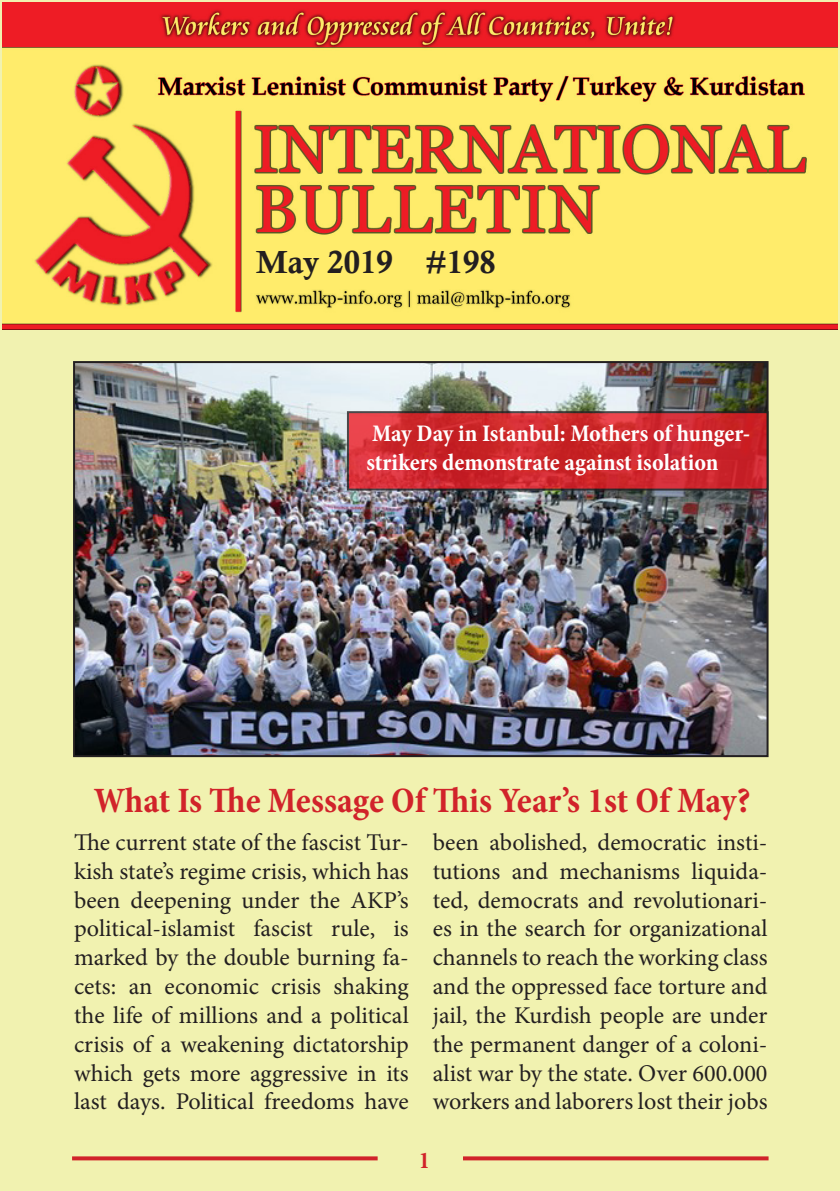
<style>
.page{position:relative;width:840px;height:1191px;background:#fff}
.page>*{position:absolute;margin:0;border:0;box-sizing:border-box;transform-origin:0 0}
.t1{font:700 condensed 36px "Minion Pro";letter-spacing:-.005em;color:#d1232a}
.t2{font:32px "Calis MT Bol";color:#231f20}
.t3{font:24px/28.8px "Minion Pro";letter-spacing:-.005em;color:#231f20;text-align:justify}
.t4{font:700 condensed 24px/28.8px "Minion Pro";letter-spacing:-.005em;color:#fff}
.t5{font:700 condensed 24px "Minion Pro";color:#d1232a}
</style>
<div class="page">
<div style="left:1px;top:1px;width:837px;height:1189px;background:#f1f2b0"></div>
<img style="left:3px;top:3px;width:833px;height:327px">
<img style="left:76px;top:364px;width:689px;height:390px">
<div style="left:73px;top:361px;width:695px;height:396px;border:2px solid #231f20"></div>
<svg style="left:463px;top:1156px;width:305px;height:4px"></svg>
<svg style="left:72px;top:1156px;width:305px;height:4px"></svg>
<div style="left:242px;top:250px;width:421px;height:39px;background:#ffec6b"></div>
<svg style="left:350px;top:414px;width:415px;height:73px;background:#cf292f"></svg>
<div style="left:347px;top:411px;width:421px;height:79px;border:2px solid #231f20"></div>
<p class="t2" style="left:256px;top:244px;width:241px">May 2019 #198</p>
<p class="t4" style="left:366px;top:419px;width:385px">May Day in Istanbul: Mothers of hunger&shy;strikers demonstrate against isolation</p>
<p class="t1" style="left:94px;top:776px;width:658px">What Is The Message Of This Year’s 1st Of May?</p>
<p class="t3" style="left:74px;top:828px;width:336px">The current state of the fascist Tur&shy;kish state’s regime crisis, which has been deepening under the AKP’s political-islamist fascist rule, is marked by the double burning fa&shy;cets: an economic crisis shaking the life of millions and a political crisis of a weakening dictatorship which gets more aggressive in its last days. Political freedoms have</p>
<p class="t3" style="left:432px;top:828px;width:336px">been abolished, democratic insti&shy;tutions and mechanisms liquida&shy;ted, democrats and revolutionari&shy;es in the search for organizational channels to reach the working class and the oppressed face torture and jail, the Kurdish people are under the permanent danger of a coloni&shy;alist war by the state. Over 600.000 workers and laborers lost their jobs</p>
<p class="t5" style="left:418px;top:1143px;width:13px">1</p>
</div>
